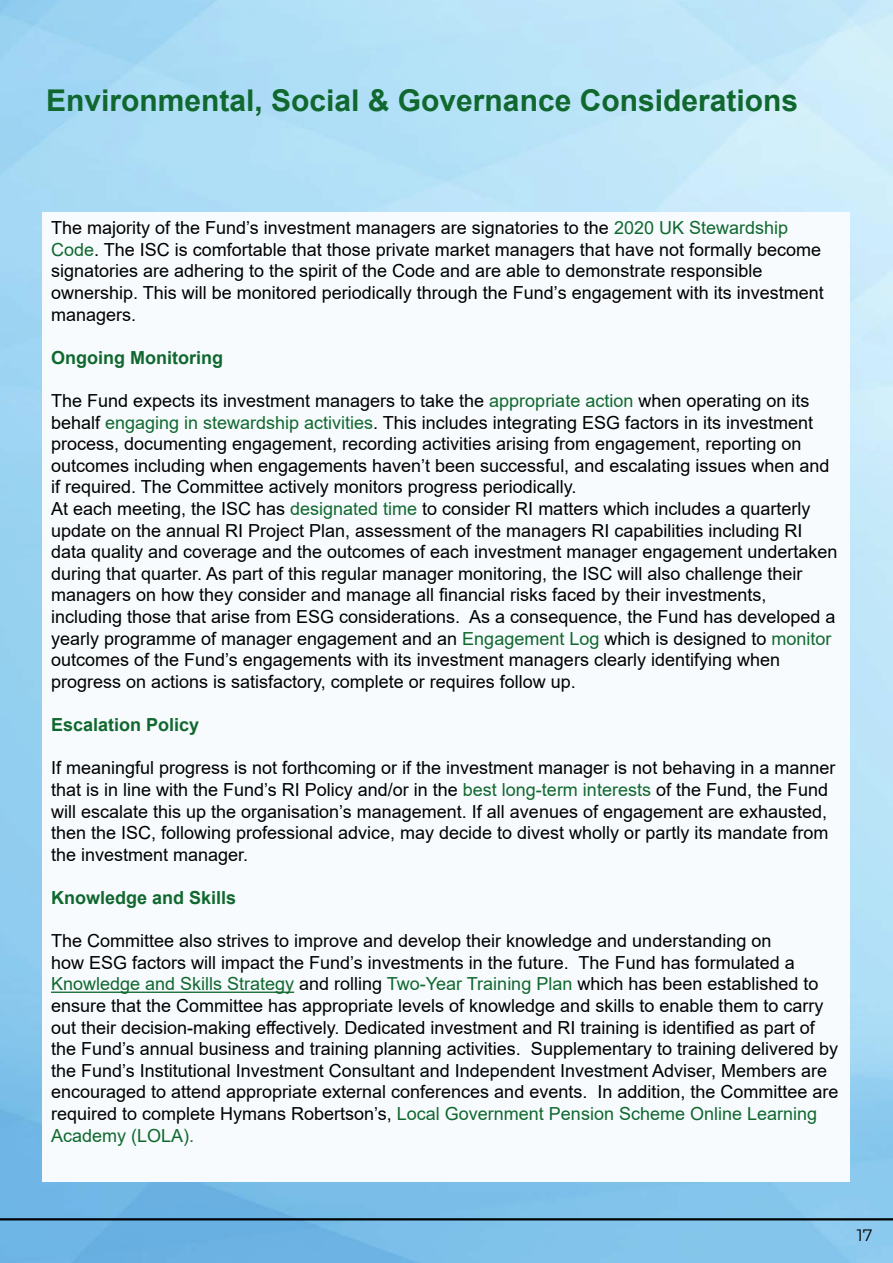
<style>
.page{position:relative;width:893px;height:1263px;background:#fff}
.page>*{position:absolute;margin:0;border:0;box-sizing:border-box;transform-origin:0 0}
.Page_Heading_Non_TOC{font:700 30px "Arial";color:#10682f}
.Main_Body{font:18px/21.6px "Arial";color:#000}
.Subheading_TOC{font:700 18px "Arial";color:#10682f}
.t1{font:16.5px "Montserrat";color:#000}
.s1{color:#10682f}
</style>
<div class="page">
<img style="left:0;top:0;width:893px;height:1263px">
<hr style="left:0;top:1218px;width:893px;height:2px;background:#000">
<div style="left:43px;top:213px;width:807px;height:969px;background:#f7fbfd"></div>
<hr style="left:51px;top:991px;width:243px;height:2px;background:#10682f">
<h2 class="Page_Heading_Non_TOC" style="left:46px;top:79px;width:753px">Environmental, Social &amp; Governance Considerations</h2>
<p class="Main_Body" style="left:51px;top:217px;width:774px">The majority of the Fund’s investment managers are signatories to the <span class="s1">2020 UK Stewardship Code</span>. The ISC is comfortable that those private market managers that have not formally become signatories are adhering to the spirit of the Code and are able to demonstrate responsible ownership. This will be monitored periodically through the Fund’s engagement with its investment managers.</p>
<h3 class="Subheading_TOC" style="left:51px;top:345px;width:173px">Ongoing Monitoring</h3>
<p class="Main_Body" style="left:51px;top:390px;width:780px">The Fund expects its investment managers to take the <span class="s1">appropriate action</span> when operating on its behalf <span class="s1">engaging in stewardship activities</span>. This includes integrating ESG factors in its investment process, documenting engagement, recording activities arising from engagement, reporting on outcomes including when engagements haven’t been successful, and escalating issues when and if required. The Committee actively monitors progress periodically.</p>
<p class="Main_Body" style="left:51px;top:498px;width:788px">At each meeting, the ISC has <span class="s1">designated time</span> to consider RI matters which includes a quarterly update on the annual RI Project Plan, assessment of the managers RI capabilities including RI data quality and coverage and the outcomes of each investment manager engagement undertaken during that quarter. As part of this regular manager monitoring, the ISC will also challenge their managers on how they consider and manage all financial risks faced by their investments, including those that arise from ESG considerations. As a consequence, the Fund has developed a yearly programme of manager engagement and an <span class="s1">Engagement Log</span> which is designed to <span class="s1">monitor </span>outcomes of the Fund’s engagements with its investment managers clearly identifying when progress on actions is satisfactory, complete or requires follow up.</p>
<h3 class="Subheading_TOC" style="left:51px;top:712px;width:150px">Escalation Policy</h3>
<p class="Main_Body" style="left:51px;top:757px;width:786px">If meaningful progress is not forthcoming or if the investment manager is not behaving in a manner that is in line with the Fund’s RI Policy and/or in the <span class="s1">best long-term interests</span> of the Fund, the Fund will escalate this up the organisation’s management. If all avenues of engagement are exhausted, then the ISC, following professional advice, may decide to divest wholly or partly its mandate from the investment manager.</p>
<h3 class="Subheading_TOC" style="left:51px;top:885px;width:187px">Knowledge and Skills</h3>
<p class="Main_Body" style="left:51px;top:930px;width:789px">The Committee also strives to improve and develop their knowledge and understanding on<br>how ESG factors will impact the Fund’s investments in the future. The Fund has formulated a <span class="s1">Knowledge and Skills Strategy</span> and rolling <span class="s1">Two-Year Training Plan</span> which has been established to ensure that the Committee has appropriate levels of knowledge and skills to enable them to carry out their decision-making effectively. Dedicated investment and RI training is identified as part of the Fund’s annual business and training planning activities. Supplementary to training delivered by the Fund’s Institutional Investment Consultant and Independent Investment Adviser, Members are encouraged to attend appropriate external conferences and events. In addition, the Committee are required to complete Hymans Robertson’s, <span class="s1">Local Government Pension Scheme Online Learning Academy (LOLA).</span></p>
<p class="t1" style="left:857px;top:1223px;width:17px">17</p>
</div>
